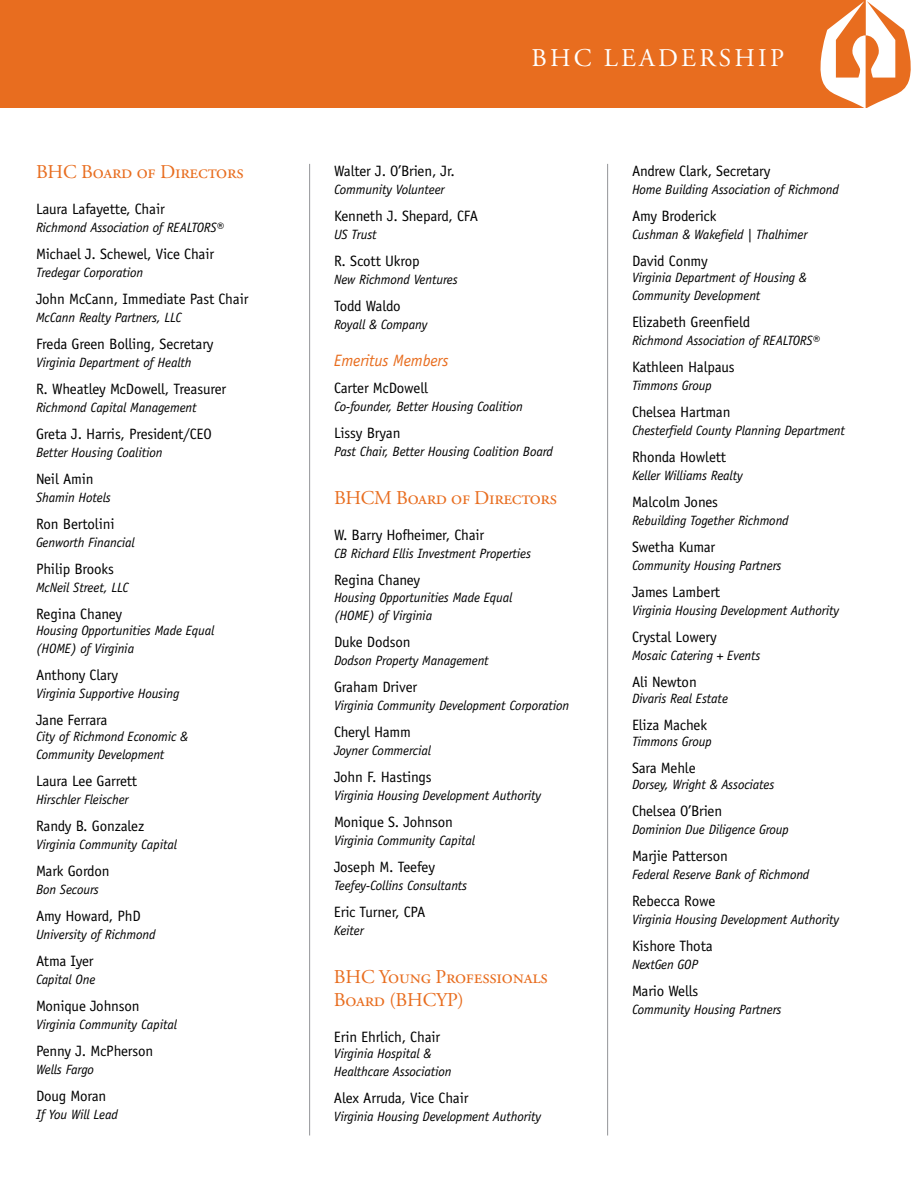
<style>
.page{position:relative;width:918px;height:1188px;background:#fff}
.page>*{position:absolute;margin:0;border:0;box-sizing:border-box;transform-origin:0 0}
.t1{font:25.5px "Adobe Garamond Pro";letter-spacing:.125em;color:#fff}
.t2{font:19.5px/23.4px "Adobe Garamond Pro";letter-spacing:-.01em;color:#e86d1f}
.t3{font:italic 16.5px "Officina Sans";letter-spacing:-.01em;color:#e86d1f}
.t4{font:15px "Officina Sans";letter-spacing:-.01em;color:#000}
.t5{font:15px "Officina Sans";letter-spacing:-.03em;color:#000}
.t6{font:italic 13.5px/18px "Officina Sans";letter-spacing:-.01em;color:#000}
</style>
<div class="page">
<div style="left:0;top:0;width:918px;height:108px;background:#e86d1f"></div>
<svg style="left:820px;top:0;width:98px;height:108px"></svg>
<hr style="left:309px;top:164px;width:1px;height:972px;background:#939598">
<hr style="left:607px;top:164px;width:1px;height:972px;background:#939598">
<h2 class="t2" style="left:36px;top:161px;width:209px">BHC Board of Directors</h2>
<p class="t4" style="left:36px;top:200px;width:130px">Laura Lafayette, Chair</p>
<p class="t6" style="left:36px;top:218px;width:190px">Richmond Association of REALTORS®</p>
<p class="t4" style="left:36px;top:245px;width:180px">Michael J. Schewel, Vice Chair</p>
<p class="t6" style="left:36px;top:263px;width:109px">Tredegar Corporation</p>
<p class="t4" style="left:36px;top:290px;width:214px">John McCann, Immediate Past Chair</p>
<p class="t6" style="left:36px;top:308px;width:147px">McCann Realty Partners, LLC</p>
<p class="t4" style="left:36px;top:335px;width:179px">Freda Green Bolling, Secretary</p>
<p class="t6" style="left:36px;top:353px;width:157px">Virginia Department of Health</p>
<p class="t4" style="left:36px;top:380px;width:192px">R. Wheatley McDowell, Treasurer</p>
<p class="t6" style="left:36px;top:398px;width:162px">Richmond Capital Management</p>
<p class="t4" style="left:36px;top:425px;width:177px">Greta J. Harris, President/CEO</p>
<p class="t6" style="left:36px;top:443px;width:128px">Better Housing Coalition</p>
<p class="t4" style="left:36px;top:470px;width:59px">Neil Amin</p>
<p class="t6" style="left:36px;top:488px;width:76px">Shamin Hotels</p>
<p class="t4" style="left:36px;top:515px;width:80px">Ron Bertolini</p>
<p class="t6" style="left:36px;top:533px;width:100px">Genworth Financial</p>
<p class="t4" style="left:36px;top:560px;width:79px">Philip Brooks</p>
<p class="t6" style="left:36px;top:578px;width:94px">McNeil Street, LLC</p>
<p class="t4" style="left:36px;top:605px;width:88px">Regina Chaney</p>
<p class="t6" style="left:36px;top:622px;width:180px">Housing Opportunities Made Equal (HOME) of Virginia</p>
<p class="t4" style="left:36px;top:666px;width:84px">Anthony Clary</p>
<p class="t6" style="left:36px;top:685px;width:145px">Virginia Supportive Housing</p>
<p class="t4" style="left:36px;top:711px;width:73px">Jane Ferrara</p>
<p class="t6" style="left:36px;top:728px;width:154px">City of Richmond Economic &amp;<br>Community Development</p>
<p class="t4" style="left:36px;top:773px;width:103px">Laura Lee Garrett</p>
<p class="t6" style="left:36px;top:791px;width:94px">Hirschler Fleischer</p>
<p class="t4" style="left:36px;top:818px;width:110px">Randy B. Gonzalez</p>
<p class="t6" style="left:36px;top:836px;width:143px">Virginia Community Capital</p>
<p class="t4" style="left:36px;top:863px;width:75px">Mark Gordon</p>
<p class="t6" style="left:36px;top:881px;width:64px">Bon Secours</p>
<p class="t4" style="left:36px;top:908px;width:106px">Amy Howard, PhD</p>
<p class="t6" style="left:36px;top:926px;width:121px">University of Richmond</p>
<p class="t4" style="left:36px;top:953px;width:59px">Atma Iyer</p>
<p class="t6" style="left:36px;top:971px;width:61px">Capital One</p>
<p class="t4" style="left:36px;top:998px;width:105px">Monique Johnson</p>
<p class="t6" style="left:36px;top:1016px;width:143px">Virginia Community Capital</p>
<p class="t4" style="left:36px;top:1043px;width:119px">Penny J. McPherson</p>
<p class="t6" style="left:36px;top:1061px;width:60px">Wells Fargo</p>
<p class="t4" style="left:36px;top:1088px;width:72px">Doug Moran</p>
<p class="t6" style="left:36px;top:1106px;width:83px">If You Will Lead</p>
<h1 class="t1" style="left:531px;top:43px;width:254px">BHC LEADERSHIP</h1>
<p class="t4" style="left:334px;top:162px;width:123px">Walter J. O’Brien, Jr.</p>
<p class="t6" style="left:334px;top:180px;width:112px">Community Volunteer</p>
<p class="t4" style="left:334px;top:207px;width:146px">Kenneth J. Shepard, CFA</p>
<p class="t6" style="left:334px;top:225px;width:44px">US Trust</p>
<p class="t4" style="left:334px;top:252px;width:87px">R. Scott Ukrop</p>
<p class="t6" style="left:334px;top:270px;width:125px">New Richmond Ventures</p>
<p class="t5" style="left:334px;top:297px;width:68px">Todd Waldo</p>
<p class="t6" style="left:334px;top:315px;width:95px">Royall &amp; Company</p>
<p class="t3" style="left:334px;top:351px;width:116px">Emeritus Members</p>
<p class="t4" style="left:334px;top:380px;width:96px">Carter McDowell</p>
<p class="t6" style="left:334px;top:398px;width:190px">Co-founder, Better Housing Coalition</p>
<p class="t4" style="left:334px;top:425px;width:68px">Lissy Bryan</p>
<p class="t6" style="left:334px;top:443px;width:221px">Past Chair, Better Housing Coalition Board</p>
<h2 class="t2" style="left:334px;top:487px;width:225px">BHCM Board of Directors</h2>
<p class="t4" style="left:334px;top:527px;width:152px">W. Barry Hofheimer, Chair</p>
<p class="t6" style="left:334px;top:545px;width:199px">CB Richard Ellis Investment Properties</p>
<p class="t4" style="left:334px;top:572px;width:88px">Regina Chaney</p>
<p class="t6" style="left:334px;top:588px;width:180px">Housing Opportunities Made Equal (HOME) of Virginia</p>
<p class="t4" style="left:334px;top:633px;width:78px">Duke Dodson</p>
<p class="t6" style="left:334px;top:651px;width:156px">Dodson Property Management</p>
<p class="t4" style="left:334px;top:678px;width:85px">Graham Driver</p>
<p class="t6" style="left:334px;top:696px;width:237px">Virginia Community Development Corporation</p>
<p class="t4" style="left:334px;top:723px;width:79px">Cheryl Hamm</p>
<p class="t6" style="left:334px;top:741px;width:99px">Joyner Commercial</p>
<p class="t4" style="left:334px;top:768px;width:99px">John F. Hastings</p>
<p class="t6" style="left:334px;top:786px;width:209px">Virginia Housing Development Authority</p>
<p class="t4" style="left:334px;top:813px;width:120px">Monique S. Johnson</p>
<p class="t6" style="left:334px;top:831px;width:143px">Virginia Community Capital</p>
<p class="t4" style="left:334px;top:858px;width:103px">Joseph M. Teefey</p>
<p class="t6" style="left:334px;top:876px;width:135px">Teefey-Collins Consultants</p>
<p class="t4" style="left:334px;top:903px;width:93px">Eric Turner, CPA</p>
<p class="t6" style="left:334px;top:921px;width:31px">Keiter</p>
<h2 class="t2" style="left:334px;top:965px;width:215px">BHC Young Professionals<br>Board (BHCYP)</h2>
<p class="t4" style="left:334px;top:1028px;width:108px">Erin Ehrlich, Chair</p>
<p class="t6" style="left:334px;top:1045px;width:119px">Virginia Hospital &amp;<br>Healthcare Association</p>
<p class="t4" style="left:334px;top:1089px;width:136px">Alex Arruda, Vice Chair</p>
<p class="t6" style="left:334px;top:1108px;width:209px">Virginia Housing Development Authority</p>
<p class="t4" style="left:632px;top:162px;width:140px">Andrew Clark, Secretary</p>
<p class="t6" style="left:632px;top:180px;width:209px">Home Building Association of Richmond</p>
<p class="t4" style="left:632px;top:207px;width:86px">Amy Broderick</p>
<p class="t6" style="left:632px;top:225px;width:177px">Cushman &amp; Wakefield | Thalhimer</p>
<p class="t4" style="left:632px;top:252px;width:77px">David Conmy</p>
<p class="t6" style="left:632px;top:268px;width:176px">Virginia Department of Housing &amp;<br>Community Development</p>
<p class="t4" style="left:632px;top:313px;width:120px">Elizabeth Greenfield</p>
<p class="t6" style="left:632px;top:331px;width:190px">Richmond Association of REALTORS®</p>
<p class="t4" style="left:632px;top:358px;width:104px">Kathleen Halpaus</p>
<p class="t6" style="left:632px;top:376px;width:81px">Timmons Group</p>
<p class="t4" style="left:632px;top:403px;width:100px">Chelsea Hartman</p>
<p class="t6" style="left:632px;top:421px;width:215px">Chesterfield County Planning Department</p>
<p class="t4" style="left:632px;top:448px;width:96px">Rhonda Howlett</p>
<p class="t6" style="left:632px;top:466px;width:112px">Keller Williams Realty</p>
<p class="t4" style="left:632px;top:493px;width:87px">Malcolm Jones</p>
<p class="t6" style="left:632px;top:511px;width:158px">Rebuilding Together Richmond</p>
<p class="t4" style="left:632px;top:538px;width:85px">Swetha Kumar</p>
<p class="t6" style="left:632px;top:556px;width:151px">Community Housing Partners</p>
<p class="t4" style="left:632px;top:583px;width:90px">James Lambert</p>
<p class="t6" style="left:632px;top:601px;width:209px">Virginia Housing Development Authority</p>
<p class="t4" style="left:632px;top:628px;width:86px">Crystal Lowery</p>
<p class="t6" style="left:632px;top:646px;width:130px">Mosaic Catering + Events</p>
<p class="t4" style="left:632px;top:673px;width:66px">Ali Newton</p>
<p class="t6" style="left:632px;top:690px;width:97px">Divaris Real Estate</p>
<p class="t4" style="left:632px;top:716px;width:77px">Eliza Machek</p>
<p class="t6" style="left:632px;top:733px;width:81px">Timmons Group</p>
<p class="t4" style="left:632px;top:759px;width:65px">Sara Mehle</p>
<p class="t6" style="left:632px;top:776px;width:144px">Dorsey, Wright &amp; Associates</p>
<p class="t4" style="left:632px;top:803px;width:92px">Chelsea O’Brien</p>
<p class="t6" style="left:632px;top:821px;width:159px">Dominion Due Diligence Group</p>
<p class="t4" style="left:632px;top:848px;width:97px">Marjie Patterson</p>
<p class="t6" style="left:632px;top:866px;width:179px">Federal Reserve Bank of Richmond</p>
<p class="t4" style="left:632px;top:893px;width:85px">Rebecca Rowe</p>
<p class="t6" style="left:632px;top:911px;width:209px">Virginia Housing Development Authority</p>
<p class="t4" style="left:632px;top:938px;width:82px">Kishore Thota</p>
<p class="t6" style="left:632px;top:956px;width:68px">NextGen GOP</p>
<p class="t4" style="left:632px;top:983px;width:68px">Mario Wells</p>
<p class="t6" style="left:632px;top:1001px;width:151px">Community Housing Partners</p>
</div>
